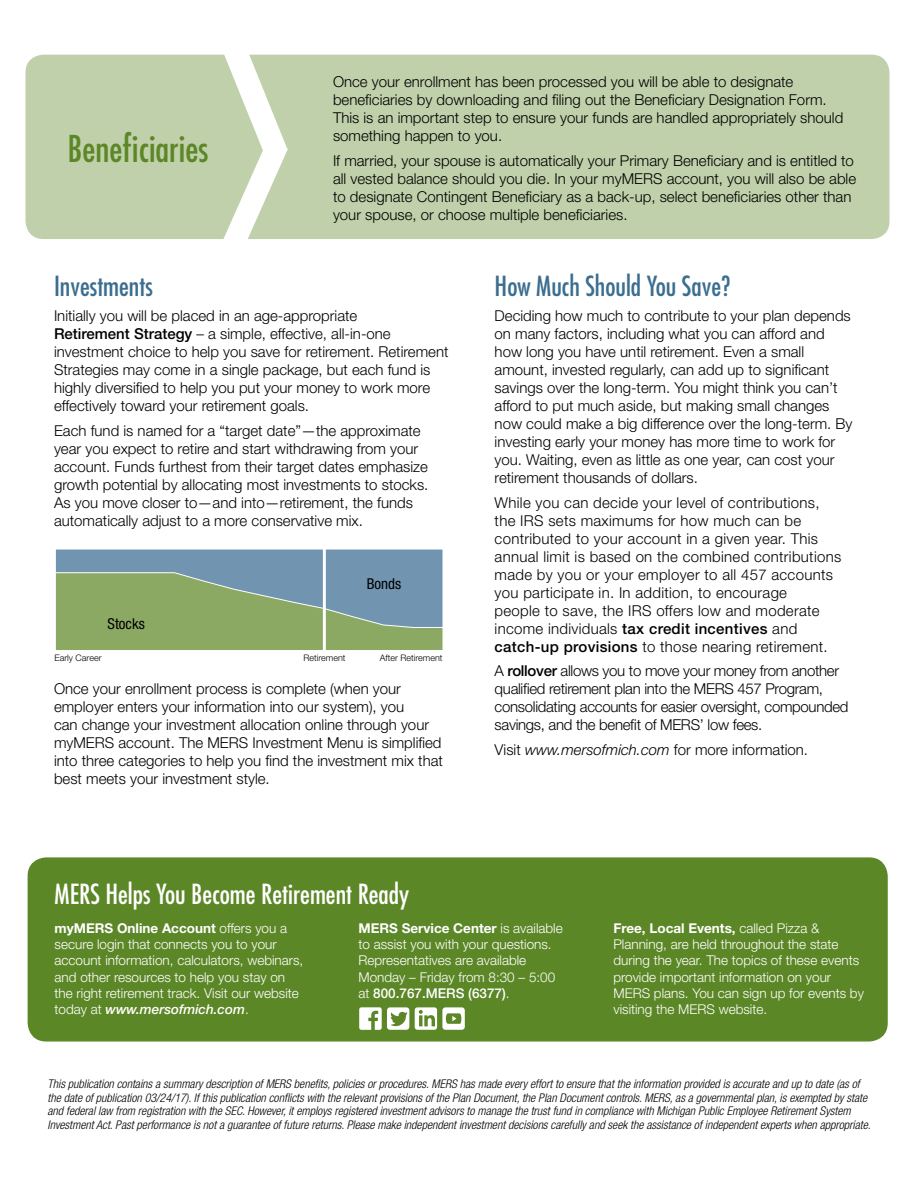
<style>
.page{position:relative;width:918px;height:1188px;background:#fff}
.page>*{position:absolute;margin:0;border:0;box-sizing:border-box;transform-origin:0 0}
.t1{font:condensed 36px "Futura Std";color:#5c8727}
.t2{font:condensed 27px "Futura Std";color:#fff}
.t3{font:condensed 27px "Futura Std";color:#3b6e8f}
.t4{font:300 15px/18px "Helvetica Neue LT Std";color:#000}
.t5{font:300 15px/18px "Helvetica Neue LT Std";letter-spacing:.02em;color:#000}
.t6{font:300 15px/18px "Helvetica Neue LT Std";letter-spacing:-.02em;color:#000}
.t7{font:condensed 15px "Helvetica Neue LT Std";color:#000}
.t8{font:300 13.5px/16.2px "Helvetica Neue LT Std";color:#fff}
.t9{font:italic 300 condensed 12px/13.5px "Helvetica Neue LT Std";color:#000}
.t10{font:300 9px "Helvetica Neue LT Std";color:#000}
.s1{font-weight:500}
.s2{font-style:italic}
.s3{font-weight:700}
.s4{font-weight:500;font-style:italic}
</style>
<div class="page">
<div style="left:26px;top:55px;width:864px;height:184px;background:#c0d0aa;border-radius:18px"></div>
<svg style="left:212px;top:54px;width:76px;height:185px"></svg>
<svg style="left:55px;top:549px;width:388px;height:101px;background:#82a189"></svg>
<hr style="left:323px;top:547px;width:3px;height:104px;background:#fff">
<div style="left:28px;top:858px;width:859px;height:183px;background:#5c8727;border-radius:18px"></div>
<div style="left:28px;top:857px;width:860px;height:185px;border:2px solid #5c8727;border-radius:18px"></div>
<svg style="left:359px;top:1007px;width:50px;height:23px"></svg>
<svg style="left:415px;top:1007px;width:50px;height:23px"></svg>
<h1 class="t1" style="left:68px;top:127px;width:142px">Beneficiaries</h1>
<p class="t4" style="left:333px;top:72px;width:512px">Once your enrollment has been processed you will be able to designate beneficiaries by downloading and filing out the Beneficiary Designation Form.<br>This is an important step to ensure your funds are handled appropriately should something happen to you.</p>
<p class="t4" style="left:333px;top:151px;width:525px">If married, your spouse is automatically your Primary Beneficiary and is entitled to all vested balance should you die. In your myMERS account, you will also be able to designate Contingent Beneficiary as a back-up, select beneficiaries other than your spouse, or choose multiple beneficiaries.</p>
<h2 class="t3" style="left:54px;top:270px;width:100px">Investments</h2>
<p class="t4" style="left:54px;top:306px;width:396px">Initially you will be placed in an age-appropriate<br><span class="s1">Retirement Strategy</span> – a simple, effective, all-in-one investment choice to help you save for retirement. Retirement Strategies may come in a single package, but each fund is highly diversified to help you put your money to work more effectively toward your retirement goals.</p>
<p class="t4" style="left:54px;top:421px;width:376px">Each fund is named for a “target date”—the approximate year you expect to retire and start withdrawing from your account. Funds furthest from their target dates emphasize growth potential by allocating most investments to stocks.<br>As you move closer to—and into—retirement, the funds automatically adjust to a more conservative mix.</p>
<p class="t7" style="left:108px;top:615px;width:39px">Stocks</p>
<p class="t7" style="left:367px;top:575px;width:36px">Bonds</p>
<p class="t10" style="left:54px;top:653px;width:49px">Early Career</p>
<p class="t10" style="left:304px;top:653px;width:44px">Retirement</p>
<p class="t10" style="left:380px;top:653px;width:64px">After Retirement</p>
<p class="t4" style="left:54px;top:680px;width:390px">Once your enrollment process is complete (when your employer enters your information into our system), you<br>can change your investment allocation online through your myMERS account. The MERS Investment Menu is simplified into three categories to help you find the investment mix that best meets your investment style.</p>
<h2 class="t3" style="left:495px;top:270px;width:237px">How Much Should You Save?</h2>
<p class="t4" style="left:495px;top:306px;width:359px">Deciding how much to contribute to your plan depends on many factors, including what you can afford and how long you have until retirement. Even a small amount, invested regularly, can add up to significant savings over the long-term. You might think you can’t afford to put much aside, but making small changes now could make a big difference over the long-term. By investing early your money has more time to work for you. Waiting, even as little as one year, can cost your retirement thousands of dollars.</p>
<p class="t5" style="left:495px;top:493px;width:348px">While you can decide your level of contributions, the IRS sets maximums for how much can be contributed to your account in a given year. This annual limit is based on the combined contributions made by you or your employer to all 457 accounts you participate in. In addition, to encourage<br>people to save, the IRS offers low and moderate income individuals <span class="s1">tax credit incentives</span> and <span class="s1">catch-up provisions</span> to those nearing retirement.</p>
<p class="t6" style="left:495px;top:662px;width:355px">A <span class="s1">rollover</span> allows you to move your money from another qualified retirement plan into the MERS 457 Program, consolidating accounts for easier oversight, compounded savings, and the benefit of MERS’ low fees.</p>
<p class="t4" style="left:495px;top:740px;width:315px">Visit <span class="s2">www.mersofmich.com</span> for more information.</p>
<h2 class="t2" style="left:55px;top:878px;width:356px">MERS Helps You Become Retirement Ready</h2>
<p class="t8" style="left:55px;top:920px;width:250px"><span class="s3">myMERS Online Account</span> offers you a secure login that connects you to your account information, calculators, webinars, and other resources to help you stay on the right retirement track. Visit our website today at <span class="s4">www.mersofmich.com</span>.</p>
<p class="t8" style="left:358px;top:920px;width:206px"><span class="s3">MERS Service Center</span> is available to assist you with your questions.<br>Representatives are available<br>Monday – Friday from 8:30 – 5:00 at <span class="s1">800.767.MERS (6377)</span>.</p>
<p class="t8" style="left:613px;top:920px;width:252px"><span class="s3">Free, Local Events,</span> called Pizza &amp; Planning, are held throughout the state during the year. The topics of these events provide important information on your MERS plans. You can sign up for events by visiting the MERS website.</p>
<p class="t9" style="left:48px;top:1078px;width:825px">This publication contains a summary description of MERS benefits, policies or procedures. MERS has made every effort to ensure that the information provided is accurate and up to date (as of the date of publication 03/24/17). If this publication conflicts with the relevant provisions of the Plan Document, the Plan Document controls. MERS, as a governmental plan, is exempted by state and federal law from registration with the SEC. However, it employs registered investment advisors to manage the trust fund in compliance with Michigan Public Employee Retirement System Investment Act. Past performance is not a guarantee of future returns. Please make independent investment decisions carefully and seek the assistance of independent experts when appropriate.</p>
</div>
